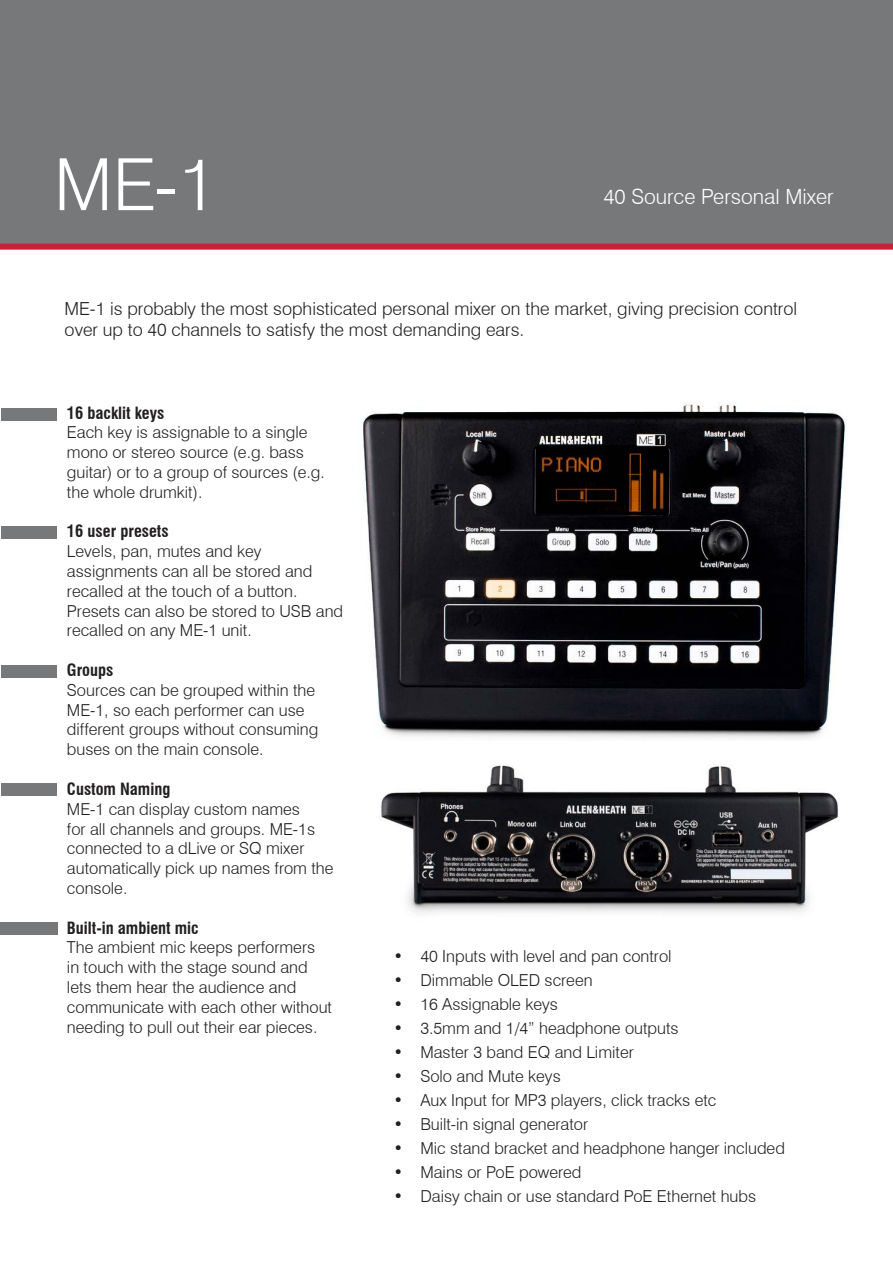
<style>
.page{position:relative;width:893px;height:1263px;background:#fff}
.page>*{position:absolute;margin:0;border:0;box-sizing:border-box;transform-origin:0 0}
.t1{font:300 72px "Swiss 721 BT";color:#fff}
.t2{font:300 21px "Swiss 721 BT";color:#fff}
.t3{font:300 18px/21.6px "Swiss 721 BT";color:#221f1f}
.t4{font:300 16.5px/19.8px "Swiss 721 BT";color:#221f1f}
.t5{font:700 condensed 16.5px "Swiss 721 BT";color:#221f1f}
</style>
<div class="page">
<div style="left:0;top:0;width:893px;height:247px;background:#76787a"></div>
<div style="left:0;top:244px;width:893px;height:6px;background:#cb1f37"></div>
<img style="left:362px;top:403px;width:485px;height:336px">
<img style="left:381px;top:765px;width:458px;height:148px">
<div style="left:1px;top:408px;width:55px;height:13px;background:#76787a"></div>
<div style="left:1px;top:526px;width:55px;height:13px;background:#76787a"></div>
<div style="left:1px;top:665px;width:55px;height:13px;background:#76787a"></div>
<div style="left:1px;top:783px;width:55px;height:13px;background:#76787a"></div>
<div style="left:0;top:922px;width:57px;height:13px;background:#76787a"></div>
<h1 class="t1" style="left:54px;top:157px;width:164px">ME-1</h1>
<p class="t2" style="left:603px;top:188px;width:232px">40 Source Personal Mixer</p>
<p class="t3" style="left:65px;top:299px;width:734px">ME-1 is probably the most sophisticated personal mixer on the market, giving precision control over up to 40 channels to satisfy the most demanding ears.</p>
<p class="t5" style="left:67px;top:406px;width:99px">16 backlit keys</p>
<p class="t4" style="left:67px;top:424px;width:259px">Each key is assignable to a single mono or stereo source (e.g. bass guitar) or to a group of sources (e.g. the whole drumkit).</p>
<p class="t5" style="left:67px;top:525px;width:103px">16 user presets</p>
<p class="t4" style="left:67px;top:543px;width:278px">Levels, pan, mutes and key assignments can all be stored and recalled at the touch of a button.<br>Presets can also be stored to USB and recalled on any ME-1 unit.</p>
<p class="t5" style="left:67px;top:663px;width:48px">Groups</p>
<p class="t4" style="left:67px;top:682px;width:253px">Sources can be grouped within the<br>ME-1, so each performer can use different groups without consuming buses on the main console.</p>
<p class="t5" style="left:67px;top:782px;width:105px">Custom Naming</p>
<p class="t4" style="left:67px;top:801px;width:268px">ME-1 can display custom names<br>for all channels and groups. ME-1s connected to a dLive or SQ mixer automatically pick up names from the console.</p>
<p class="t5" style="left:67px;top:921px;width:133px">Built-in ambient mic</p>
<p class="t4" style="left:67px;top:939px;width:267px">The ambient mic keeps performers<br>in touch with the stage sound and lets them hear the audience and communicate with each other without needing to pull out their ear pieces.</p>
<p class="t4" style="left:393px;top:948px;width:280px">• 40 Inputs with level and pan control</p>
<p class="t4" style="left:393px;top:972px;width:201px">• Dimmable OLED screen</p>
<p class="t4" style="left:393px;top:996px;width:166px">• 16 Assignable keys</p>
<p class="t4" style="left:393px;top:1020px;width:287px">• 3.5mm and 1/4” headphone outputs</p>
<p class="t4" style="left:393px;top:1044px;width:242px">• Master 3 band EQ and Limiter</p>
<p class="t4" style="left:393px;top:1068px;width:169px">• Solo and Mute keys</p>
<p class="t4" style="left:393px;top:1092px;width:325px">• Aux Input for MP3 players, click tracks etc</p>
<p class="t4" style="left:393px;top:1116px;width:196px">• Built-in signal generator</p>
<p class="t4" style="left:393px;top:1140px;width:393px">• Mic stand bracket and headphone hanger included</p>
<p class="t4" style="left:393px;top:1164px;width:190px">• Mains or PoE powered</p>
<p class="t4" style="left:393px;top:1188px;width:364px">• Daisy chain or use standard PoE Ethernet hubs</p>
</div>
